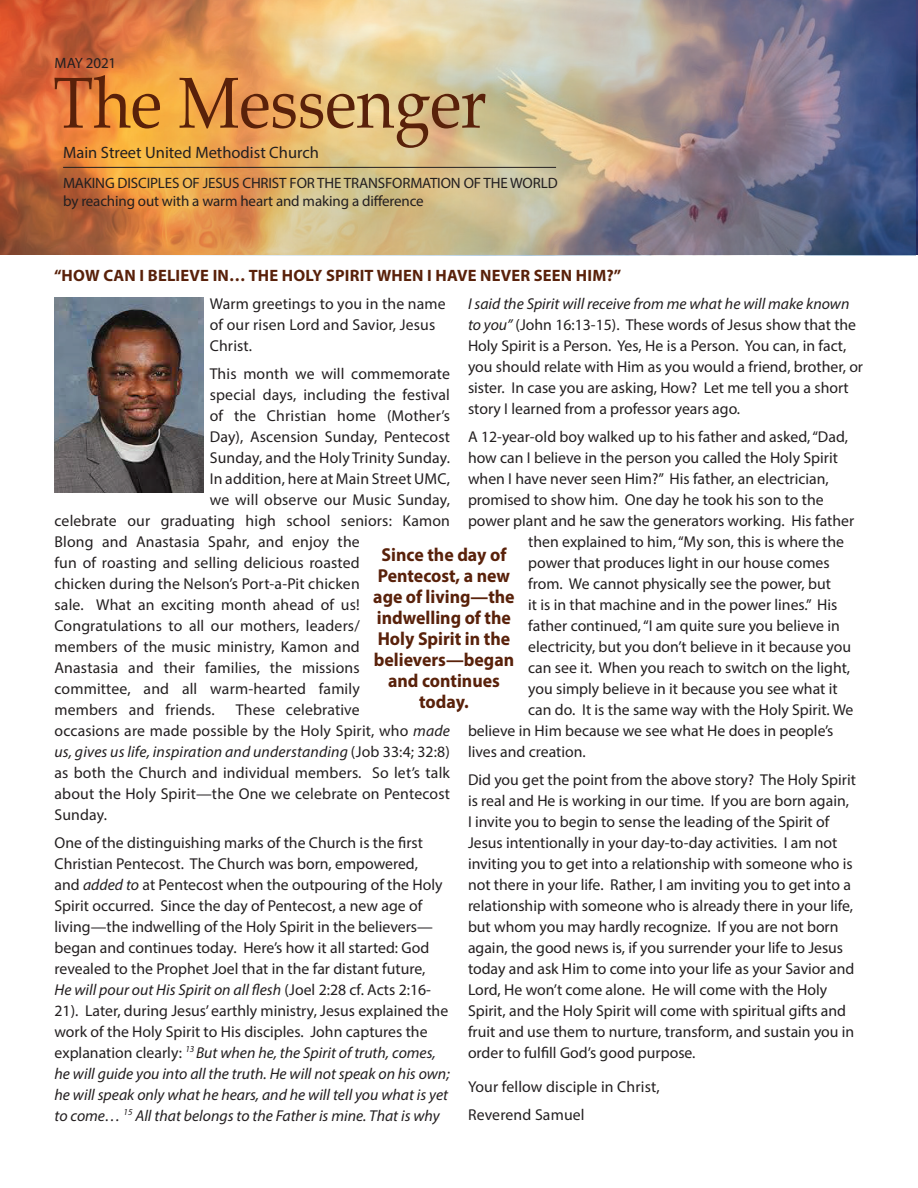
<style>
.page{position:relative;width:918px;height:1188px;background:#fff}
.page>*{position:absolute;margin:0;border:0;box-sizing:border-box;transform-origin:0 0}
.t1{font:72px "Book Antiqua";color:#59210a;scale:.9 1}
.t2{font:700 18.75px/21px "Myriad Pro";color:#59210a;text-align:center;scale:.95 1}
.t3{font:700 16.5px "Myriad Pro";letter-spacing:.01em;color:#59210a}
.t4{font:16.5px "Myriad Pro";color:#231f20}
.t5{font:15.75px/21px "Myriad Pro";color:#231f20}
.t6{font:15px/18px "Myriad Pro";letter-spacing:-.01em;color:#231f20}
.s1{font-style:italic}
</style>
<div class="page">
<img style="left:0;top:0;width:918px;height:255px">
<img style="left:21px;top:0;width:894px;height:255px">
<hr style="left:63px;top:167px;width:493px;height:1px;background:#231f20">
<img style="left:54px;top:298px;width:149px;height:194px">
<p class="t6" style="left:55px;top:53px;width:63px">MAY 2021</p>
<h1 class="t1" style="left:53px;top:53px;width:483px">The Messenger</h1>
<p class="t6" style="left:63px;top:174px;width:496px">MAKING DISCIPLES OF JESUS CHRIST FOR THE TRANSFORMATION OF THE WORLD by reaching out with a warm heart and making a difference</p>
<p class="t4" style="left:63px;top:142px;width:257px">Main Street United Methodist Church</p>
<p class="t3" style="left:54px;top:265px;width:569px">“HOW CAN I BELIEVE IN… THE HOLY SPIRIT WHEN I HAVE NEVER SEEN HIM?”</p>
<p class="t5" style="left:468px;top:293px;width:397px"><span class="s1">I said the Spirit will receive from me what he will make known to you”</span> (John 16:13-15). These words of Jesus show that the Holy Spirit is a Person. Yes, He is a Person. You can, in fact, you should relate with Him as you would a friend, brother, or sister. In case you are asking, How? Let me tell you a short story I learned from a professor years ago.</p>
<p class="t5" style="left:468px;top:426px;width:382px">A 12-year-old boy walked up to his father and asked, “Dad,</p>
<p class="t5" style="left:468px;top:447px;width:371px">how can I believe in the person you called the Holy Spirit</p>
<p class="t5" style="left:468px;top:468px;width:362px">when I have never seen Him?” His father, an electrician,</p>
<p class="t5" style="left:468px;top:489px;width:357px">promised to show him. One day he took his son to the</p>
<p class="t5" style="left:468px;top:510px;width:388px">power plant and he saw the generators working. His father</p>
<p class="t5" style="left:528px;top:531px;width:317px">then explained to him, “My son, this is where the</p>
<p class="t5" style="left:528px;top:552px;width:303px">power that produces light in our house comes</p>
<p class="t5" style="left:528px;top:573px;width:304px">from. We cannot physically see the power, but</p>
<p class="t5" style="left:528px;top:594px;width:311px">it is in that machine and in the power lines.” His</p>
<p class="t5" style="left:528px;top:615px;width:313px">father continued, “I am quite sure you believe in</p>
<p class="t5" style="left:528px;top:636px;width:324px">electricity, but you don’t believe in it because you</p>
<p class="t5" style="left:528px;top:657px;width:323px">can see it. When you reach to switch on the light,</p>
<p class="t5" style="left:528px;top:678px;width:311px">you simply believe in it because you see what it</p>
<p class="t5" style="left:528px;top:699px;width:327px">can do. It is the same way with the Holy Spirit. We</p>
<p class="t5" style="left:468px;top:720px;width:367px">believe in Him because we see what He does in people’s</p>
<p class="t5" style="left:468px;top:741px;width:119px">lives and creation.</p>
<p class="t5" style="left:468px;top:769px;width:389px">Did you get the point from the above story? The Holy Spirit is real and He is working in our time. If you are born again, I invite you to begin to sense the leading of the Spirit of Jesus intentionally in your day-to-day activities. I am not inviting you to get into a relationship with someone who is not there in your life. Rather, I am inviting you to get into a relationship with someone who is already there in your life, but whom you may hardly recognize. If you are not born again, the good news is, if you surrender your life to Jesus today and ask Him to come into your life as your Savior and Lord, He won’t come alone. He will come with the Holy Spirit, and the Holy Spirit will come with spiritual gifts and fruit and use them to nurture, transform, and sustain you in order to fulfill God’s good purpose.</p>
<p class="t5" style="left:468px;top:1073px;width:193px;line-height:27.8px">Your fellow disciple in Christ,<br>Reverend Samuel</p>
<p class="t5" style="left:210px;top:293px;width:237px">Warm greetings to you in the name of our risen Lord and Savior, Jesus<br>Christ.</p>
<p class="t5" style="left:210px;top:363px;width:242px">This month we will commemorate</p>
<p class="t5" style="left:210px;top:384px;width:242px">special days, including the festival</p>
<p class="t5" style="left:210px;top:405px;width:242px">of the Christian home (Mother’s</p>
<p class="t5" style="left:210px;top:426px;width:242px">Day), Ascension Sunday, Pentecost</p>
<p class="t5" style="left:210px;top:447px;width:242px">Sunday, and the Holy Trinity Sunday.</p>
<p class="t5" style="left:210px;top:468px;width:242px">In addition, here at Main Street UMC,</p>
<p class="t5" style="left:210px;top:489px;width:242px">we will observe our Music Sunday,</p>
<p class="t5" style="left:55px;top:510px;width:397px">celebrate our graduating high school seniors: Kamon</p>
<p class="t5" style="left:55px;top:531px;width:307px">Blong and Anastasia Spahr, and enjoy the</p>
<p class="t5" style="left:55px;top:552px;width:307px">fun of roasting and selling delicious roasted</p>
<p class="t5" style="left:55px;top:573px;width:307px">chicken during the Nelson’s Port-a-Pit chicken</p>
<p class="t5" style="left:55px;top:594px;width:307px">sale. What an exciting month ahead of us!</p>
<p class="t5" style="left:55px;top:615px;width:307px">Congratulations to all our mothers, leaders/</p>
<p class="t5" style="left:55px;top:636px;width:307px">members of the music ministry, Kamon and</p>
<p class="t5" style="left:55px;top:657px;width:307px">Anastasia and their families, the missions</p>
<p class="t5" style="left:55px;top:678px;width:307px">committee, and all warm-hearted family</p>
<p class="t5" style="left:55px;top:699px;width:162px">members and friends.</p>
<p class="t2" style="left:373px;top:543px;width:150px">Since the day of<br>Pentecost, a new age of living—the indwelling of the<br>Holy Spirit in the believers—began and continues today.</p>
<p class="t5" style="left:55px;top:699px;width:397px;text-indent:181px">These celebrative<br>occasions are made possible by the Holy Spirit, who <span class="s1">made us, gives us life, inspiration and understanding</span> (Job 33:4; 32:8) as both the Church and individual members. So let’s talk about the Holy Spirit—the One we celebrate on Pentecost Sunday.</p>
<p class="t5" style="left:55px;top:832px;width:397px">One of the distinguishing marks of the Church is the first Christian Pentecost. The Church was born, empowered,<br>and <span class="s1">added to</span> at Pentecost when the outpouring of the Holy Spirit occurred. Since the day of Pentecost, a new age of living—the indwelling of the Holy Spirit in the believers— began and continues today. Here’s how it all started: God revealed to the Prophet Joel that in the far distant future,<br><span class="s1">He will pour out His Spirit on all flesh</span> (Joel 2:28 cf. Acts 2:16- 21). Later, during Jesus’ earthly ministry, Jesus explained the work of the Holy Spirit to His disciples. John captures the explanation clearly: <sup>13</sup> <span class="s1">But when he, the Spirit of truth, comes, he will guide you into all the truth. He will not speak on his own; he will speak only what he hears, and he will tell you what is yet to come…</span> <sup>15</sup> <span class="s1">All that belongs to the Father is mine. That is why</span></p>
</div>
